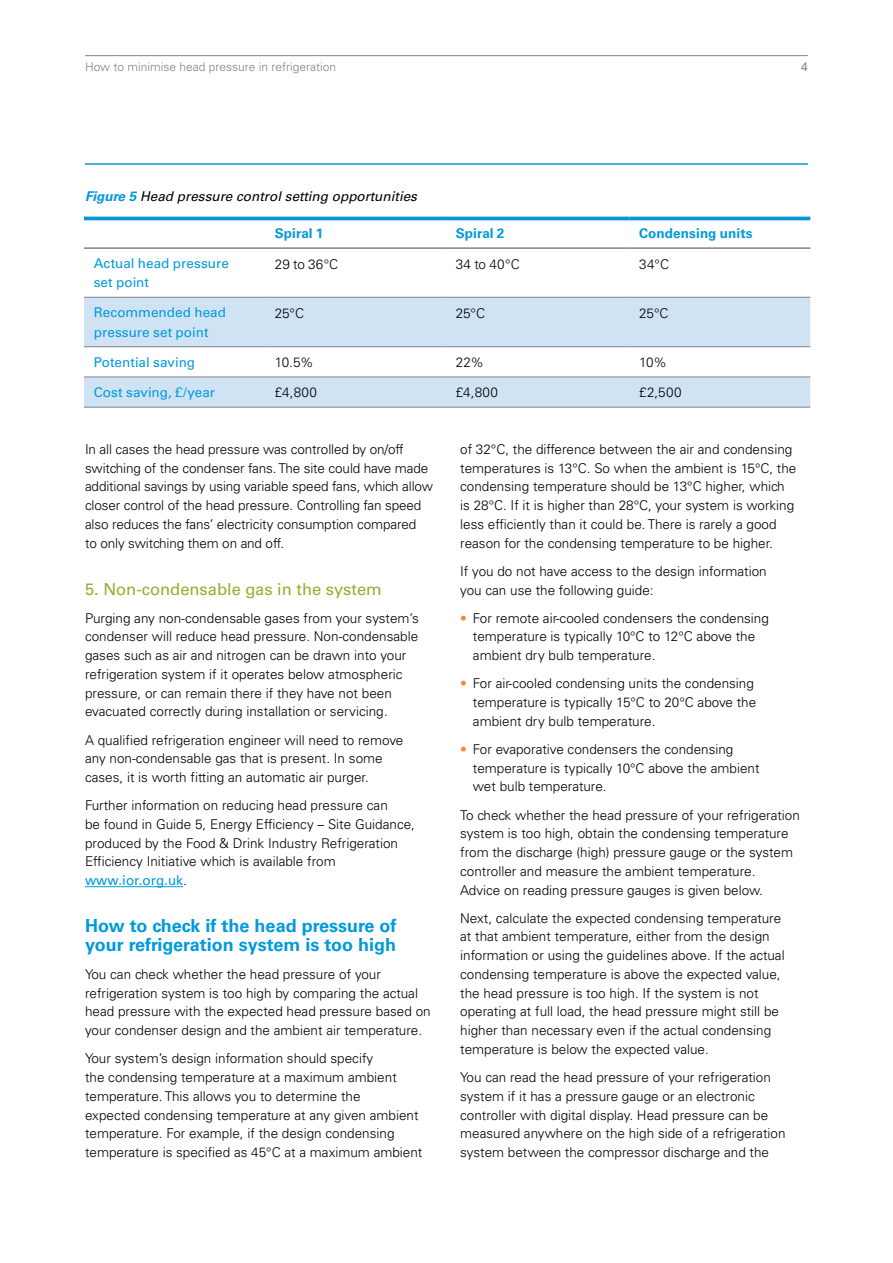
<style>
.page{position:relative;width:893px;height:1263px;background:#fff}
.page>*{position:absolute;margin:0;border:0;box-sizing:border-box;transform-origin:0 0}
.t1{font:700 18px/18.8px "Univers";color:#009ada}
.t2{font:16.5px "Univers";color:#92af2b}
.t3{font:300 13.5px/18.8px "Univers";color:#000}
.t4{font:13.5px/19.5px "Univers";letter-spacing:.005em;color:#009ada}
.t5{font:italic 13.5px "Univers";color:#000}
.t6{font:700 13.5px "Univers";letter-spacing:.005em;color:#009ada}
.t7{font:300 12px "Univers";color:#808285}
.t8{font:12px "Univers";color:#808285}
.s1{font-weight:700;color:#009ada}
.s2{font-weight:400;color:#009ada}
.s3{color:#f68631}
</style>
<div class="page">
<hr style="left:85px;top:55px;width:723px;height:1px;background:#808285">
<hr style="left:85px;top:163px;width:723px;height:2px;background:#009ada">
<hr style="left:85px;top:886px;width:98px;height:1px;background:#009ada">
<svg style="left:84px;top:298px;width:726px;height:109px;fill:#cfe3f5"></svg>
<hr style="left:84px;top:297px;width:181px;height:1px;background:#808285">
<hr style="left:265px;top:297px;width:181px;height:1px;background:#808285">
<hr style="left:446px;top:297px;width:183px;height:1px;background:#808285">
<hr style="left:629px;top:297px;width:181px;height:1px;background:#808285">
<hr style="left:84px;top:346px;width:181px;height:1px;background:#808285">
<hr style="left:265px;top:346px;width:181px;height:1px;background:#808285">
<hr style="left:446px;top:346px;width:183px;height:1px;background:#808285">
<hr style="left:629px;top:346px;width:181px;height:1px;background:#808285">
<hr style="left:84px;top:376px;width:181px;height:1px;background:#808285">
<hr style="left:265px;top:376px;width:181px;height:1px;background:#808285">
<hr style="left:446px;top:376px;width:183px;height:1px;background:#808285">
<hr style="left:629px;top:376px;width:181px;height:1px;background:#808285">
<hr style="left:84px;top:407px;width:181px;height:1px;background:#808285">
<hr style="left:265px;top:407px;width:181px;height:1px;background:#808285">
<hr style="left:446px;top:407px;width:183px;height:1px;background:#808285">
<hr style="left:629px;top:407px;width:181px;height:1px;background:#808285">
<hr style="left:84px;top:217px;width:181px;height:3px;background:#009ada">
<hr style="left:265px;top:217px;width:181px;height:3px;background:#009ada">
<hr style="left:446px;top:217px;width:183px;height:3px;background:#009ada">
<hr style="left:629px;top:217px;width:181px;height:3px;background:#009ada">
<hr style="left:84px;top:247px;width:181px;height:2px;background:#808285">
<hr style="left:265px;top:247px;width:181px;height:2px;background:#808285">
<hr style="left:446px;top:247px;width:183px;height:2px;background:#808285">
<hr style="left:629px;top:247px;width:181px;height:2px;background:#808285">
<p class="t7" style="left:85px;top:60px;width:253px">How to minimise head pressure in refrigeration</p>
<p class="t8" style="left:801px;top:60px;width:8px">4</p>
<p class="t5" style="left:85px;top:188px;width:333px"><span class="s1">Figure 5</span> Head pressure control setting opportunities</p>
<p class="t6" style="left:275px;top:226px;width:50px">Spiral 1</p>
<p class="t6" style="left:456px;top:226px;width:50px">Spiral 2</p>
<p class="t6" style="left:639px;top:226px;width:115px">Condensing units</p>
<p class="t4" style="left:94px;top:253px;width:137px">Actual head pressure set point</p>
<p class="t3" style="left:275px;top:254px;width:65px">29 to 36°C</p>
<p class="t3" style="left:456px;top:254px;width:65px">34 to 40°C</p>
<p class="t3" style="left:639px;top:254px;width:31px">34°C</p>
<p class="t4" style="left:94px;top:303px;width:134px">Recommended head pressure set point</p>
<p class="t3" style="left:275px;top:303px;width:31px">25°C</p>
<p class="t3" style="left:456px;top:303px;width:31px">25°C</p>
<p class="t3" style="left:639px;top:303px;width:31px">25°C</p>
<p class="t4" style="left:94px;top:352px;width:103px">Potential saving</p>
<p class="t3" style="left:275px;top:353px;width:40px">10.5%</p>
<p class="t3" style="left:456px;top:353px;width:30px">22%</p>
<p class="t3" style="left:639px;top:353px;width:29px">10%</p>
<p class="t4" style="left:94px;top:382px;width:123px">Cost saving, £/year</p>
<p class="t3" style="left:275px;top:383px;width:44px">£4,800</p>
<p class="t3" style="left:456px;top:383px;width:44px">£4,800</p>
<p class="t3" style="left:639px;top:383px;width:44px">£2,500</p>
<p class="t3" style="left:85px;top:440px;width:349px">In all cases the head pressure was controlled by on/off switching of the condenser fans. The site could have made additional savings by using variable speed fans, which allow closer control of the head pressure. Controlling fan speed also reduces the fans’ electricity consumption compared<br>to only switching them on and off.</p>
<p class="t2" style="left:85px;top:579px;width:298px">5. Non-condensable gas in the system</p>
<p class="t3" style="left:85px;top:608px;width:335px">Purging any non-condensable gases from your system’s condenser will reduce head pressure. Non-condensable gases such as air and nitrogen can be drawn into your refrigeration system if it operates below atmospheric pressure, or can remain there if they have not been evacuated correctly during installation or servicing.</p>
<p class="t3" style="left:85px;top:730px;width:320px">A qualified refrigeration engineer will need to remove any non-condensable gas that is present. In some cases, it is worth fitting an automatic air purger.</p>
<p class="t3" style="left:85px;top:796px;width:331px">Further information on reducing head pressure can<br>be found in Guide 5, Energy Efficiency – Site Guidance, produced by the Food &amp; Drink Industry Refrigeration Efficiency Initiative which is available from <span class="s2">www.ior.org.uk</span>.</p>
<h1 class="t1" style="left:85px;top:916px;width:313px">How to check if the head pressure of your refrigeration system is too high</h1>
<p class="t3" style="left:85px;top:965px;width:347px">You can check whether the head pressure of your refrigeration system is too high by comparing the actual head pressure with the expected head pressure based on your condenser design and the ambient air temperature.</p>
<p class="t3" style="left:85px;top:1049px;width:339px">Your system’s design information should specify<br>the condensing temperature at a maximum ambient temperature. This allows you to determine the<br>expected condensing temperature at any given ambient temperature. For example, if the design condensing temperature is specified as 45°C at a maximum ambient</p>
<p class="t3" style="left:460px;top:440px;width:338px">of 32°C, the difference between the air and condensing temperatures is 13°C. So when the ambient is 15°C, the condensing temperature should be 13°C higher, which is 28°C. If it is higher than 28°C, your system is working less efficiently than it could be. There is rarely a good reason for the condensing temperature to be higher.</p>
<p class="t3" style="left:460px;top:562px;width:308px">If you do not have access to the design information you can use the following guide:</p>
<p class="t3" style="left:473px;top:608px;width:297px;text-indent:-13px"><span class="s3">•</span> For remote air-cooled condensers the condensing temperature is typically 10°C to 12°C above the ambient dry bulb temperature.</p>
<p class="t3" style="left:473px;top:674px;width:285px;text-indent:-13px"><span class="s3">•</span> For air-cooled condensing units the condensing temperature is typically 15°C to 20°C above the ambient dry bulb temperature.</p>
<p class="t3" style="left:473px;top:740px;width:288px;text-indent:-13px"><span class="s3">•</span> For evaporative condensers the condensing temperature is typically 10°C above the ambient wet bulb temperature.</p>
<p class="t3" style="left:460px;top:805px;width:341px">To check whether the head pressure of your refrigeration system is too high, obtain the condensing temperature from the discharge (high) pressure gauge or the system controller and measure the ambient temperature.<br>Advice on reading pressure gauges is given below.</p>
<p class="t3" style="left:460px;top:908px;width:326px">Next, calculate the expected condensing temperature at that ambient temperature, either from the design information or using the guidelines above. If the actual condensing temperature is above the expected value, the head pressure is too high. If the system is not operating at full load, the head pressure might still be higher than necessary even if the actual condensing temperature is below the expected value.</p>
<p class="t3" style="left:460px;top:1068px;width:327px">You can read the head pressure of your refrigeration system if it has a pressure gauge or an electronic controller with digital display. Head pressure can be measured anywhere on the high side of a refrigeration system between the compressor discharge and the</p>
</div>
